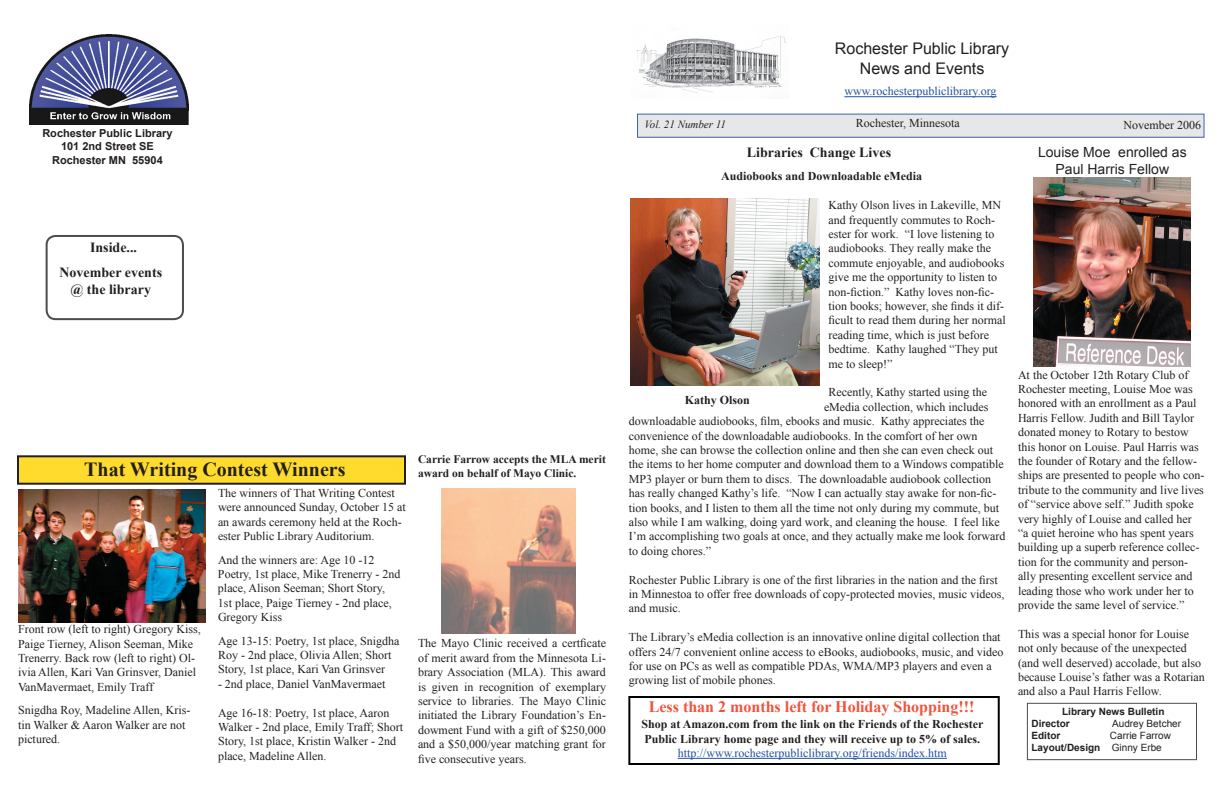
<style>
.page{position:relative;width:1224px;height:792px;background:#fff}
.page>*{position:absolute;margin:0;border:0;box-sizing:border-box;transform-origin:0 0}
.t1{font:700 20px "Times New Roman";color:#231f20}
.t2{font:700 16px "Times New Roman";color:#f0533d}
.t3{font:16px/19.2px "Arial";color:#231f20;text-align:center}
.t4{font:700 14px/16.8px "Times New Roman";color:#231f20;text-align:center}
.t5{font:14px/16.8px "Arial";color:#231f20;text-align:center}
.t6{font:12px/14.4px "Times New Roman";color:#231f20}
.t7{font:700 12px/14.4px "Times New Roman";color:#231f20}
.t8{font:12px "Times New Roman";color:#2250a2}
.t9{font:700 11.5px/13.8px "Times New Roman";color:#231f20}
.t10{font:700 11px/13.2px "Arial";color:#231f20;text-align:center}
.t11{font:italic 11px "Times New Roman";color:#231f20}
.t12{font:10px/12px "Arial";color:#231f20}
.t13{font:700 10px/12px "Arial";color:#231f20}
.s1{font-weight:700}
</style>
<div class="page">
<svg style="left:45px;top:236px;width:139px;height:85px"></svg>
<img style="left:30px;top:35px;width:158px;height:89px">
<img style="left:636px;top:36px;width:151px;height:57px">
<hr style="left:844px;top:96px;width:153px;height:1px;background:#2250a2">
<div style="left:638px;top:114px;width:566px;height:23px;background:#e6e7e9"></div>
<div style="left:637px;top:114px;width:567px;height:24px;border:1px solid #4361ad"></div>
<div style="left:1027px;top:703px;width:170px;height:57px;border:1px solid #4b4c4d"></div>
<div style="left:18px;top:456px;width:387px;height:28px;background:#ffdb2d"></div>
<div style="left:17px;top:455px;width:389px;height:30px;border:2px solid #231f20"></div>
<img style="left:18px;top:489px;width:188px;height:133px">
<img style="left:1033px;top:178px;width:158px;height:188px">
<img style="left:630px;top:198px;width:189px;height:187px">
<div style="left:628px;top:696px;width:372px;height:69px;border:2px solid #000"></div>
<hr style="left:678px;top:758px;width:269px;height:1px;background:#2250a2">
<img style="left:441px;top:488px;width:135px;height:145px">
<p class="t10" style="left:42px;top:127px;width:132px">Rochester Public Library<br>101 2nd Street SE<br>Rochester MN 55904</p>
<p class="t4" style="left:90px;top:238px;width:49px">Inside...</p>
<p class="t4" style="left:59px;top:263px;width:104px">November events @ the library</p>
<h1 class="t1" style="left:84px;top:455px;width:263px">That Writing Contest Winners</h1>
<p class="t6" style="left:218px;top:486px;width:189px">The winners of That Writing Contest were announced Sunday, October 15 at an awards ceremony held at the Roch&shy;ester Public Library Auditorium.</p>
<p class="t6" style="left:218px;top:552px;width:184px">And the winners are: Age 10 -12<br>Poetry, 1st place, Mike Trenerry - 2nd place, Alison Seeman; Short Story,<br>1st place, Paige Tierney - 2nd place,<br>Gregory Kiss</p>
<p class="t6" style="left:218px;top:633px;width:183px">Age 13-15: Poetry, 1st place, Snigdha<br>Roy - 2nd place, Olivia Allen; Short<br>Story, 1st place, Kari Van Grinsver</p>
<p class="t6" style="left:218px;top:676px;width:169px">- 2nd place, Daniel VanMavermaet</p>
<p class="t6" style="left:218px;top:705px;width:187px">Age 16-18: Poetry, 1st place, Aaron Walker - 2nd place, Emily Traff; Short Story, 1st place, Kristin Walker - 2nd place, Madeline Allen.</p>
<p class="t6" style="left:18px;top:622px;width:184px">Front row (left to right) Gregory Kiss, Paige Tierney, Alison Seeman, Mike Trenerry. Back row (left to right) Ol&shy;ivia Allen, Kari Van Grinsver, Daniel VanMavermaet, Emily Traff</p>
<p class="t6" style="left:18px;top:703px;width:174px">Snigdha Roy, Madeline Allen, Kris&shy;tin Walker &amp; Aaron Walker are not pictured.</p>
<p class="t9" style="left:418px;top:452px;width:189px">Carrie Farrow accepts the MLA merit award on behalf of Mayo Clinic.</p>
<p class="t6" style="left:418px;top:636px;width:190px;text-align:justify">The Mayo Clinic received a certficate of merit award from the Minnesota Li&shy;brary Association (MLA). This award is given in recognition of exemplary service to libraries. The Mayo Clinic initiated the Library Foundation’s En&shy;dowment Fund with a gift of $250,000 and a $50,000/year matching grant for five consecutive years.</p>
<h2 class="t3" style="left:835px;top:39px;width:176px">Rochester Public Library<br>News and Events</h2>
<p class="t8" style="left:844px;top:83px;width:154px">www.rochesterpubliclibrary.org</p>
<p class="t11" style="left:644px;top:116px;width:83px">Vol. 21 Number 11</p>
<p class="t6" style="left:856px;top:116px;width:106px">Rochester, Minnesota</p>
<p class="t6" style="left:1124px;top:117px;width:79px">November 2006</p>
<p class="t4" style="left:747px;top:144px;width:146px">Libraries Change Lives</p>
<p class="t5" style="left:1038px;top:144px;width:150px">Louise Moe enrolled as<br>Paul Harris Fellow</p>
<p class="t7" style="left:721px;top:169px;width:203px">Audiobooks and Downloadable eMedia</p>
<p class="t6" style="left:828px;top:198px;width:179px">Kathy Olson lives in Lakeville, MN and frequently commutes to Roch&shy;ester for work. “I love listening to audiobooks. They really make the commute enjoyable, and audiobooks give me the opportunity to listen to non-fiction.” Kathy loves non-fic&shy;tion books; however, she finds it dif&shy;ficult to read them during her normal reading time, which is just before bedtime. Kathy laughed “They put me to sleep!”</p>
<p class="t6" style="left:828px;top:385px;width:160px">Recently, Kathy started using the</p>
<p class="t6" style="left:824px;top:399px;width:166px">eMedia collection, which includes</p>
<p class="t6" style="left:629px;top:414px;width:357px">downloadable audiobooks, film, ebooks and music. Kathy appreciates the</p>
<p class="t6" style="left:629px;top:428px;width:350px">convenience of the downloadable audiobooks. In the comfort of her own</p>
<p class="t6" style="left:629px;top:443px;width:366px">home, she can browse the collection online and then she can even check out</p>
<p class="t6" style="left:629px;top:457px;width:377px">the items to her home computer and download them to a Windows compatible</p>
<p class="t6" style="left:629px;top:471px;width:364px">MP3 player or burn them to discs. The downloadable audiobook collection</p>
<p class="t6" style="left:629px;top:486px;width:369px">has really changed Kathy’s life. “Now I can actually stay awake for non-fic-</p>
<p class="t6" style="left:629px;top:500px;width:372px">tion books, and I listen to them all the time not only during my commute, but</p>
<p class="t6" style="left:629px;top:515px;width:373px">also while I am walking, doing yard work, and cleaning the house. I feel like</p>
<p class="t6" style="left:629px;top:529px;width:378px">I’m accomplishing two goals at once, and they actually make me look forward</p>
<p class="t6" style="left:629px;top:543px;width:84px">to doing chores.”</p>
<p class="t6" style="left:629px;top:572px;width:377px">Rochester Public Library is one of the first libraries in the nation and the first in Minnestoa to offer free downloads of copy-protected movies, music videos, and music.</p>
<p class="t6" style="left:629px;top:630px;width:376px">The Library’s eMedia collection is an innovative online digital collection that offers 24/7 convenient online access to eBooks, audiobooks, music, and video for use on PCs as well as compatible PDAs, WMA/MP3 players and even a growing list of mobile phones.</p>
<p class="t6" style="left:1018px;top:367px;width:188px">At the October 12th Rotary Club of Rochester meeting, Louise Moe was honored with an enrollment as a Paul Harris Fellow. Judith and Bill Taylor donated money to Rotary to bestow this honor on Louise. Paul Harris was the founder of Rotary and the fellow&shy;ships are presented to people who con&shy;tribute to the community and live lives of “service above self.” Judith spoke very highly of Louise and called her “a quiet heroine who has spent years building up a superb reference collec&shy;tion for the community and person&shy;ally presenting excellent service and leading those who work under her to provide the same level of service.”</p>
<p class="t6" style="left:1018px;top:626px;width:188px">This was a special honor for Louise not only because of the unexpected (and well deserved) accolade, but also because Louise’s father was a Rotarian and also a Paul Harris Fellow.</p>
<p class="t7" style="left:685px;top:393px;width:67px">Kathy Olson</p>
<h2 class="t2" style="left:649px;top:696px;width:327px">Less than 2 months left for Holiday Shopping!!!</h2>
<p class="t7" style="left:642px;top:717px;width:343px">Shop at Amazon.com from the link on the Friends of the Rochester<br>Public Library home page and they will receive up to 5% of sales.</p>
<p class="t8" style="left:678px;top:745px;width:271px">http://www.rochesterpubliclibrary.org/friends/index.htm</p>
<p class="t13" style="left:1032px;top:706px;width:134px;text-indent:31px">Library News Bulletin<br>Director</p>
<p class="t12" style="left:1112px;top:718px;width:70px">Audrey Betcher</p>
<p class="t12" style="left:1032px;top:730px;width:141px;text-indent:78px">Carrie Farrow<br><span class="s1">Layout/Design</span> Ginny Erbe</p>
<p class="t13" style="left:1032px;top:730px;width:30px">Editor</p>
</div>
